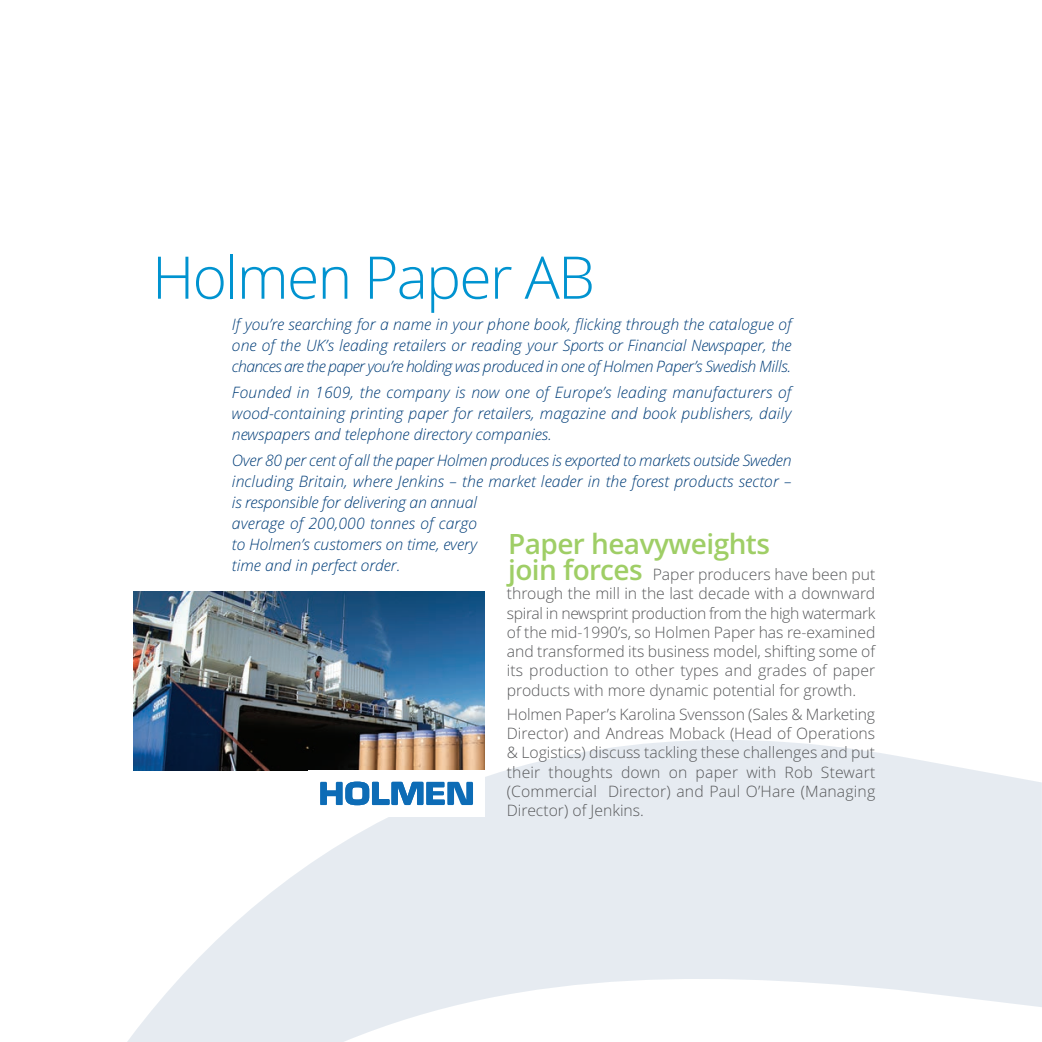
<style>
.page{position:relative;width:1042px;height:1042px;background:#fff}
.page>*{position:absolute;margin:0;border:0;box-sizing:border-box;transform-origin:0 0}
.t1{font:300 58.8px "Open Sans";letter-spacing:-.03em;color:#0093d0}
.t2{font:600 28px/26.2px "Open Sans";letter-spacing:-.02em;color:#9fce66}
.t3{font:italic 300 15.75px/21px "Open Sans";color:#003d78;text-align:justify}
.t4{font:300 15.75px/19.2px "Open Sans";color:#57585a;text-align:justify}
</style>
<div class="page">
<svg style="left:127px;top:740px;width:915px;height:302px;fill:#e6ebf1"></svg>
<img style="left:133px;top:591px;width:352px;height:179px">
<div style="left:308px;top:770px;width:177px;height:46px;background:#fff"></div>
<svg style="left:320px;top:781px;width:153px;height:24px"></svg>
<h1 class="t1" style="left:152px;top:244px;width:444px">Holmen Paper AB</h1>
<p class="t3" style="left:232px;top:314px;width:561px">If you’re searching for a name in your phone book, flicking through the catalogue of one of the UK’s leading retailers or reading your Sports or Financial Newspaper, the chances are the paper you’re holding was produced in one of Holmen Paper’s Swedish Mills.</p>
<p class="t3" style="left:232px;top:382px;width:561px">Founded in 1609, the company is now one of Europe’s leading manufacturers of wood-containing printing paper for retailers, magazine and book publishers, daily newspapers and telephone directory companies.</p>
<p class="t3" style="left:232px;top:449px;width:561px;text-align:left">Over 80 per cent of all the paper Holmen produces is exported to markets outside Sweden including Britain, where Jenkins – the market leader in the forest products sector – is responsible for delivering an annual<br>average of 200,000 tonnes of cargo<br>to Holmen’s customers on time, every<br>time and in perfect order.</p>
<h2 class="t2" style="left:508px;top:531px;width:263px">Paper heavyweights join forces</h2>
<p class="t4" style="left:507px;top:565px;width:370px;text-indent:146px">Paper producers have been put through the mill in the last decade with a downward spiral in newsprint production from the high watermark of the mid-1990’s, so Holmen Paper has re-examined and transformed its business model, shifting some of its production to other types and grades of paper products with more dynamic potential for growth.</p>
<p class="t4" style="left:507px;top:705px;width:370px">Holmen Paper’s Karolina Svensson (Sales &amp; Marketing Director) and Andreas Moback (Head of Operations &amp; Logistics) discuss tackling these challenges and put their thoughts down on paper with Rob Stewart (Commercial Director) and Paul O’Hare (Managing Director) of Jenkins.</p>
</div>
